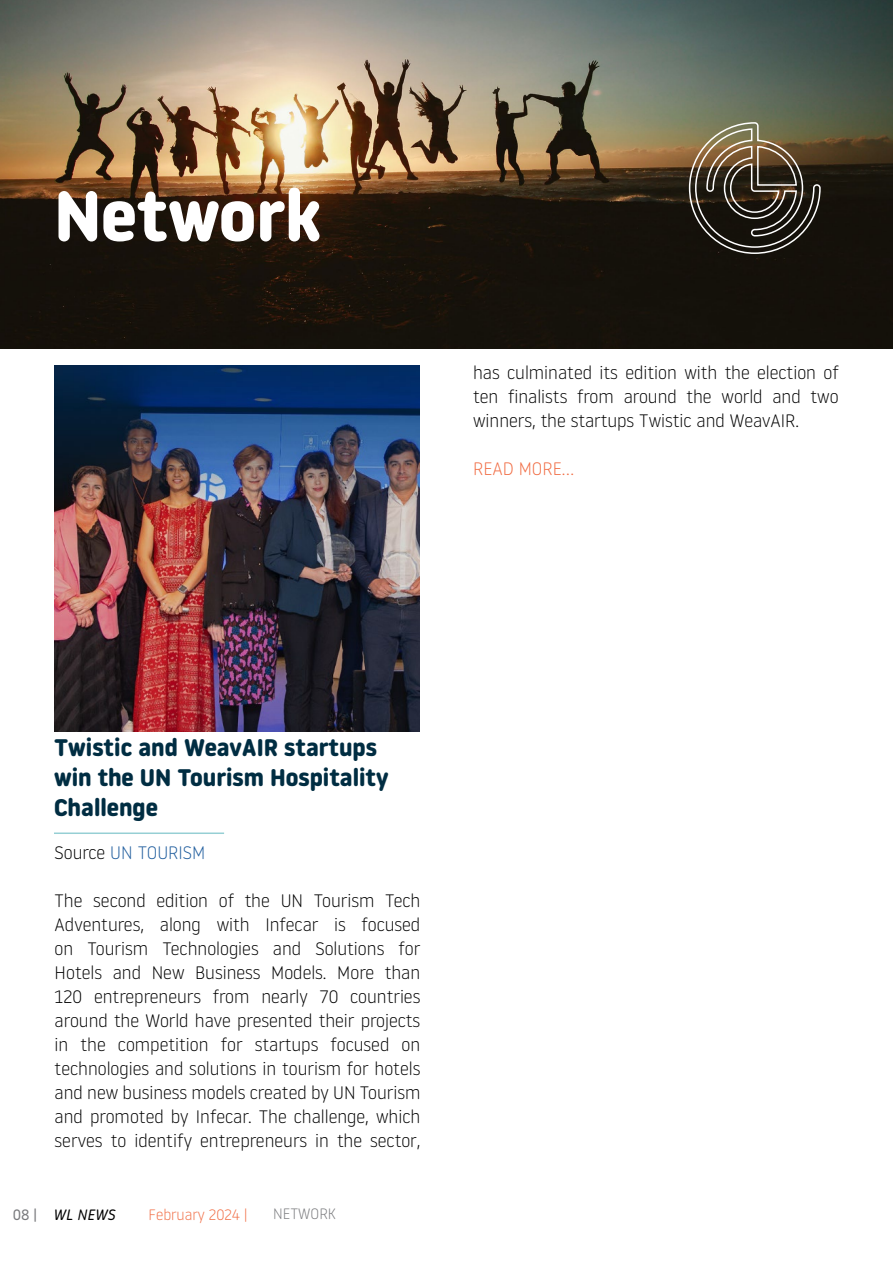
<style>
.page{position:relative;width:893px;height:1263px;background:#fff}
.page>*{position:absolute;margin:0;border:0;box-sizing:border-box;transform-origin:0 0}
.t1{font:700 70.5px "Noway Round";color:#fff}
.t2{font:700 24px/30px "Noway Round";color:#002d42}
.t3{font:300 18px/24px "Noway Round";color:#000;text-align:justify}
.t4{font:300 18px "Noway Round";color:#215e9e}
.t5{font:300 18px "Noway Round";color:#f16c43}
.t6{font:300 15px "Noway Round";color:#f16c43}
.t7{font:italic 15px "Noway Round";color:#000}
.t8{font:300 15px "Noway Round";color:#797a7d}
.s1{color:#000}
.s2{font-style:normal;color:#797a7d}
</style>
<div class="page">
<img style="left:0;top:0;width:893px;height:349px">
<svg style="left:688px;top:121px;width:133px;height:134px;background:#524939"></svg>
<hr style="left:54px;top:832px;width:170px;height:2px;background:#96cfd4">
<img style="left:54px;top:366px;width:366px;height:365px">
<h1 class="t1" style="left:54px;top:175px;width:269px">Network</h1>
<p class="t3" style="left:473px;top:360px;width:367px">has culminated its edition with the election of ten finalists from around the world and two winners, the startups Twistic and WeavAIR.</p>
<p class="t5" style="left:473px;top:456px;width:103px">READ MORE...</p>
<h2 class="t2" style="left:54px;top:733px;width:336px">Twistic and WeavAIR startups win the UN Tourism Hospitality<br>Challenge</h2>
<p class="t4" style="left:55px;top:840px;width:152px"><span class="s1">Source</span> UN TOURISM</p>
<p class="t3" style="left:55px;top:888px;width:367px">The second edition of the UN Tourism Tech Adventures, along with Infecar is focused on Tourism Technologies and Solutions for Hotels and New Business Models. More than 120 entrepreneurs from nearly 70 countries around the World have presented their projects in the competition for startups focused on technologies and solutions in tourism for hotels and new business models created by UN Tourism and promoted by Infecar. The challenge, which serves to identify entrepreneurs in the sector,</p>
<p class="t7" style="left:13px;top:1204px;width:104px"><span class="s2">08 |</span> WL NEWS</p>
<p class="t6" style="left:149px;top:1204px;width:100px">February 2024 |</p>
<p class="t8" style="left:273px;top:1204px;width:64px">NETWORK</p>
</div>
